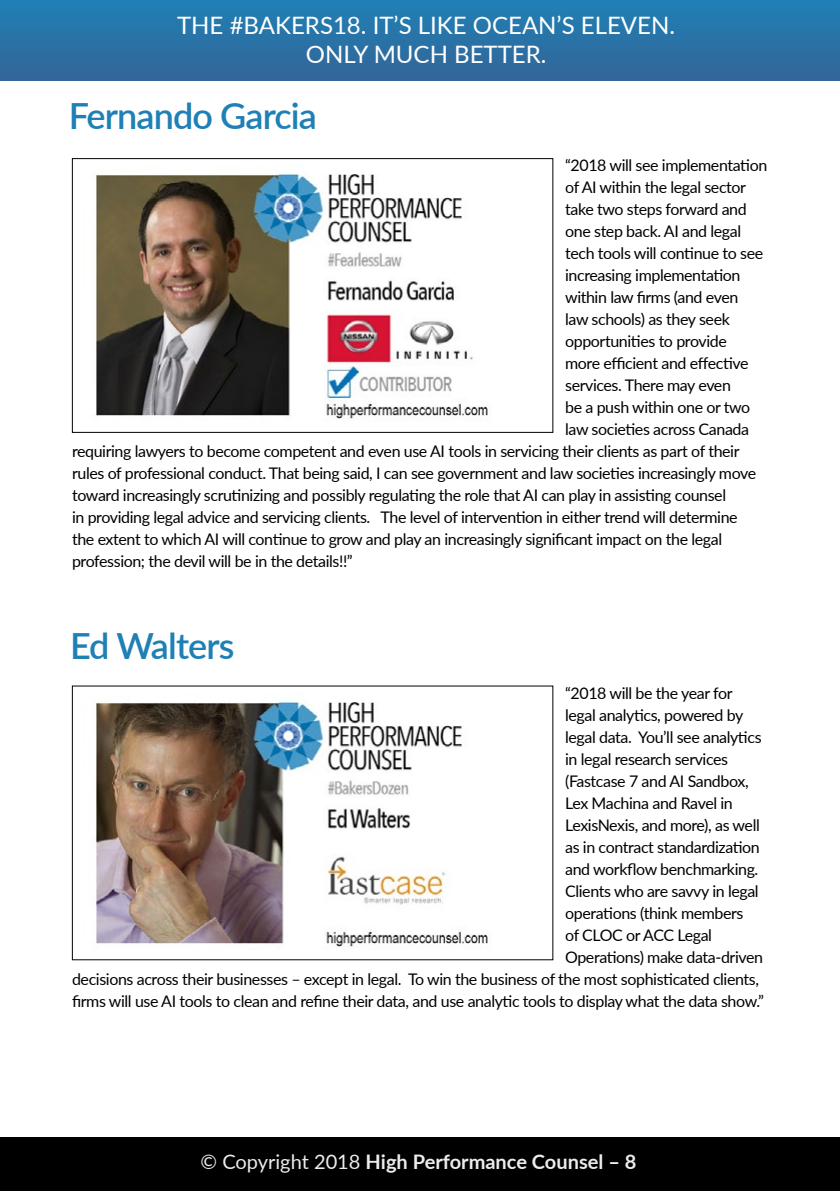
<style>
.page{position:relative;width:840px;height:1191px;background:#fff}
.page>*{position:absolute;margin:0;border:0;box-sizing:border-box;transform-origin:0 0}
.t1{font:600 36px "Lato";letter-spacing:-.025em;color:#1f80b5}
.t2{font:24px/28.8px "Lato";color:#fff;text-align:center}
.t3{font:700 20px "Lato";color:#ececec}
.t4{font:16px "Lato";letter-spacing:-.025em;color:#000}
.s1{font-weight:400}
</style>
<div class="page">
<div style="left:0;top:0;width:839px;height:81px;background:linear-gradient(to right,#2972a6,#2972a6)"></div>
<div style="left:0;top:1137px;width:839px;height:54px;background:#000"></div>
<img style="left:96px;top:170px;width:392px;height:252px">
<div style="left:72px;top:158px;width:481px;height:275px;border:1px solid #000"></div>
<img style="left:95px;top:701px;width:393px;height:249px">
<h2 class="t2" style="left:177px;top:10px;width:499px">THE #BAKERS18. IT’S LIKE OCEAN’S ELEVEN.<br>ONLY MUCH BETTER.</h2>
<h1 class="t1" style="left:69px;top:90px;width:249px">Fernando Garcia</h1>
<p class="t4" style="left:565px;top:154px;width:203px">“2018 will see implementation</p>
<p class="t4" style="left:565px;top:176px;width:182px">of AI within the legal sector</p>
<p class="t4" style="left:565px;top:198px;width:183px">take two steps forward and</p>
<p class="t4" style="left:565px;top:220px;width:177px">one step back. AI and legal</p>
<p class="t4" style="left:565px;top:242px;width:199px">tech tools will continue to see</p>
<p class="t4" style="left:565px;top:264px;width:177px">increasing implementation</p>
<p class="t4" style="left:565px;top:286px;width:175px">within law firms (and even</p>
<p class="t4" style="left:565px;top:308px;width:166px">law schools) as they seek</p>
<p class="t4" style="left:565px;top:330px;width:163px">opportunities to provide</p>
<p class="t4" style="left:565px;top:352px;width:185px">more efficient and effective</p>
<p class="t4" style="left:565px;top:374px;width:167px">services. There may even</p>
<p class="t4" style="left:565px;top:396px;width:187px">be a push within one or two</p>
<p class="t4" style="left:565px;top:418px;width:185px">law societies across Canada</p>
<p class="t4" style="left:72px;top:440px;width:668px">requiring lawyers to become competent and even use AI tools in servicing their clients as part of their</p>
<p class="t4" style="left:72px;top:462px;width:685px">rules of professional conduct. That being said, I can see government and law societies increasingly move</p>
<p class="t4" style="left:72px;top:484px;width:655px">toward increasingly scrutinizing and possibly regulating the role that AI can play in assisting counsel</p>
<p class="t4" style="left:72px;top:506px;width:666px">in providing legal advice and servicing clients. The level of intervention in either trend will determine</p>
<p class="t4" style="left:72px;top:528px;width:651px">the extent to which AI will continue to grow and play an increasingly significant impact on the legal</p>
<p class="t4" style="left:72px;top:550px;width:282px">profession; the devil will be in the details!!”</p>
<h1 class="t1" style="left:70px;top:619px;width:166px">Ed Walters</h1>
<p class="t4" style="left:565px;top:681px;width:169px">“2018 will be the year for</p>
<p class="t4" style="left:565px;top:703px;width:180px">legal analytics, powered by</p>
<p class="t4" style="left:565px;top:725px;width:198px">legal data. You’ll see analytics</p>
<p class="t4" style="left:565px;top:747px;width:164px">in legal research services</p>
<p class="t4" style="left:565px;top:769px;width:185px">(Fastcase 7 and AI Sandbox,</p>
<p class="t4" style="left:565px;top:791px;width:169px">Lex Machina and Ravel in</p>
<p class="t4" style="left:565px;top:813px;width:196px">LexisNexis, and more), as well</p>
<p class="t4" style="left:565px;top:835px;width:196px">as in contract standardization</p>
<p class="t4" style="left:565px;top:857px;width:195px">and workflow benchmarking.</p>
<p class="t4" style="left:565px;top:879px;width:195px">Clients who are savvy in legal</p>
<p class="t4" style="left:565px;top:901px;width:180px">operations (think members</p>
<p class="t4" style="left:565px;top:923px;width:148px">of CLOC or ACC Legal</p>
<p class="t4" style="left:565px;top:945px;width:199px">Operations) make data-driven</p>
<p class="t4" style="left:72px;top:967px;width:688px">decisions across their businesses – except in legal. To win the business of the most sophisticated clients,</p>
<p class="t4" style="left:72px;top:989px;width:693px">firms will use AI tools to clean and refine their data, and use analytic tools to display what the data show.”</p>
<p class="t3" style="left:200px;top:1146px;width:437px"><span class="s1">© Copyright 2018</span> High Performance Counsel – 8</p>
</div>
